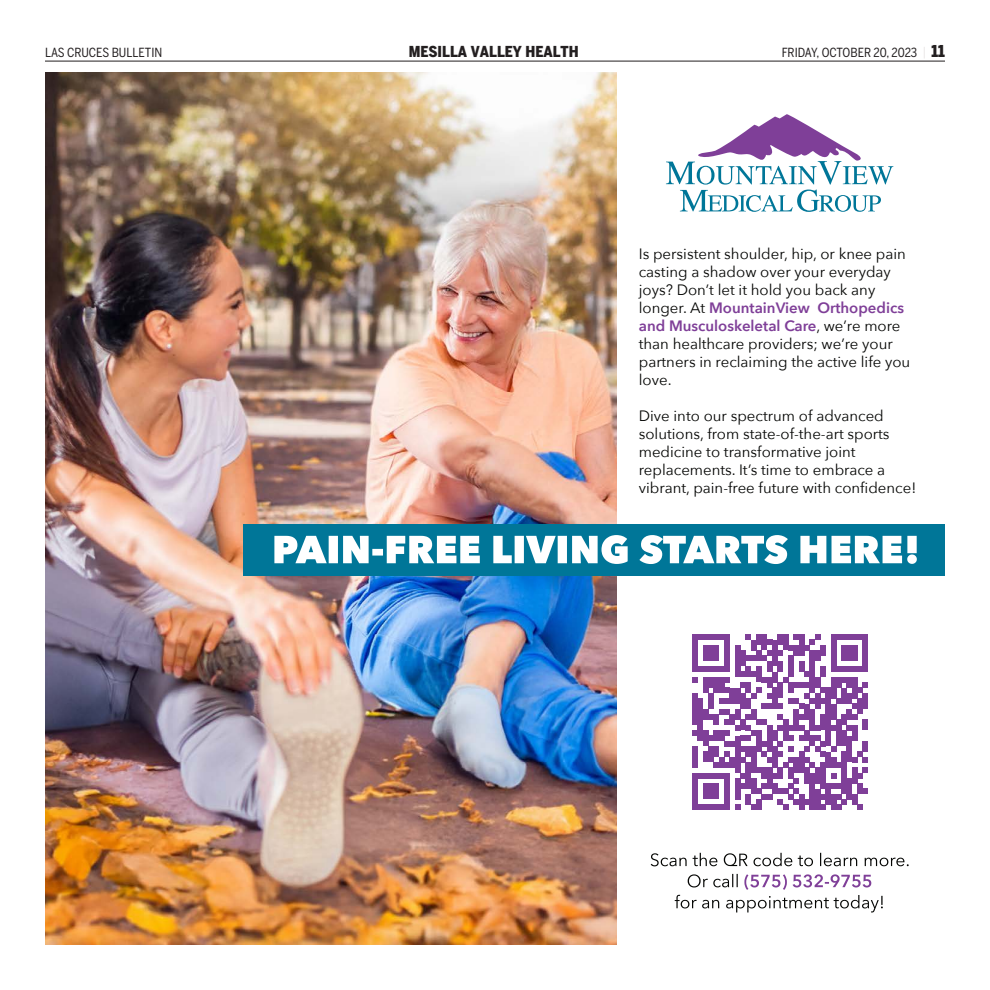
<style>
.page{position:relative;width:990px;height:990px;background:#fff}
.page>*{position:absolute;margin:0;border:0;box-sizing:border-box;transform-origin:0 0}
.t1{font:15px/18px "Avenir Next";color:#040503}
.t2{font:900 condensed 15px "Benton Sans";color:#231f20}
.t3{font:12.5px "Benton Sans Cond";color:#231f20}
.s1{font-family:"Archer Pro";font-weight:600;color:#e9e6e6}
.s2{font-family:"Benton Sans";font-weight:900;font-stretch:condensed;font-size:16.25px}
.s3{font-weight:600;color:#7f3f98}
</style>
<div class="page">
<hr style="left:45px;top:61px;width:900px;height:1px;background:#231f20">
<img style="left:45px;top:72px;width:572px;height:873px">
<div style="left:243px;top:524px;width:702px;height:52px;background:#007698"></div>
<svg style="left:639px;top:535px;width:278px;height:29px"></svg>
<svg style="left:274px;top:535px;width:354px;height:29px"></svg>
<svg style="left:675px;top:874px;width:208px;height:38px"></svg>
<svg style="left:651px;top:853px;width:258px;height:13px"></svg>
<svg style="left:692px;top:634px;width:176px;height:176px"></svg>
<svg style="left:666px;top:114px;width:227px;height:98px"></svg>
<p class="t3" style="left:45px;top:45px;width:119px">LAS CRUCES BULLETIN</p>
<p class="t2" style="left:409px;top:43px;width:172px">MESILLA VALLEY HEALTH</p>
<p class="t3" style="left:782px;top:45px;width:165px">FRIDAY, OCTOBER 20, 2023 <span class="s1">|</span> <span class="s2">11</span></p>
<p class="t1" style="left:639px;top:244px;width:273px">Is persistent shoulder, hip, or knee pain casting a shadow over your everyday joys? Don’t let it hold you back any longer. At <span class="s3">MountainView Orthopedics and Musculoskeletal Care</span>, we’re more than healthcare providers; we’re your partners in reclaiming the active life you love.</p>
<p class="t1" style="left:639px;top:406px;width:279px">Dive into our spectrum of advanced solutions, from state-of-the-art sports medicine to transformative joint replacements. It’s time to embrace a vibrant, pain-free future with confidence!</p>
</div>
